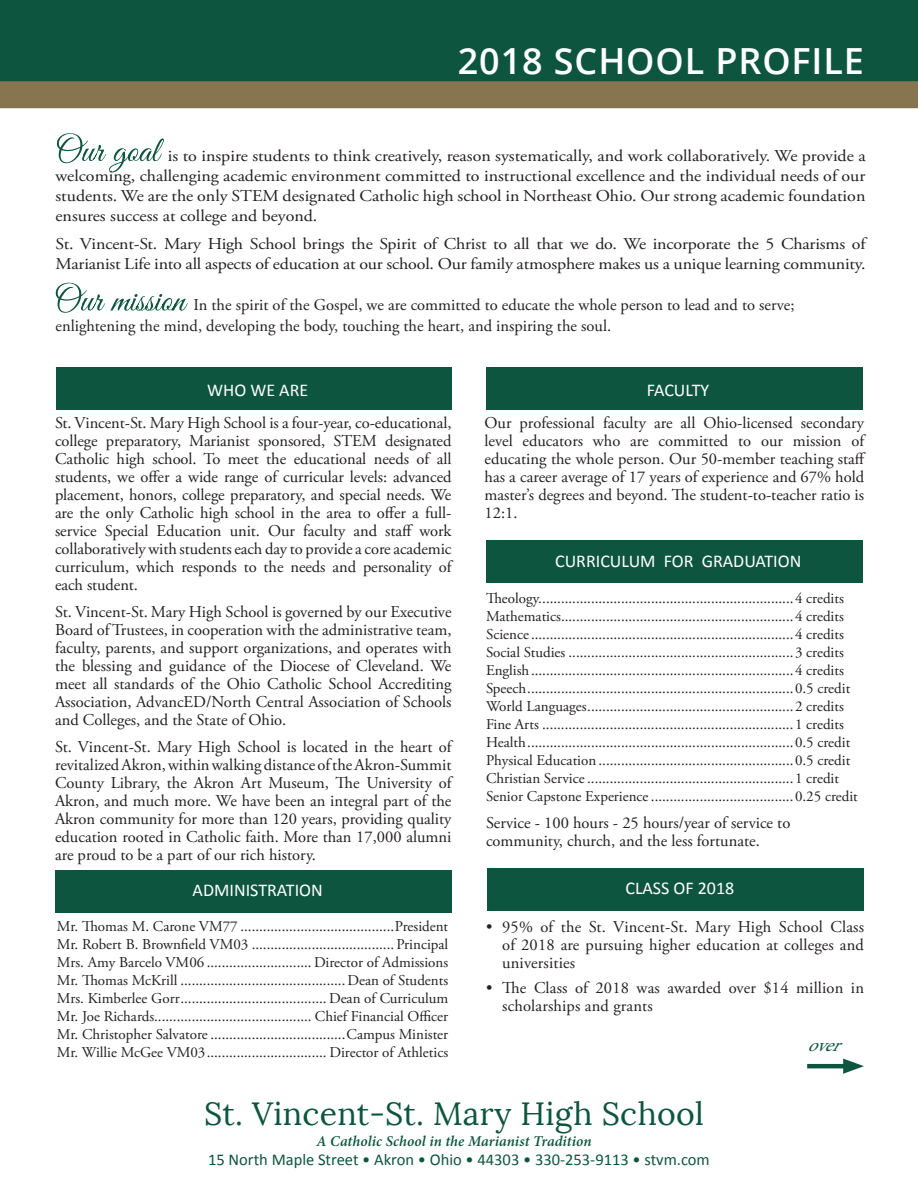
<style>
.page{position:relative;width:918px;height:1188px;background:#fff}
.page>*{position:absolute;margin:0;border:0;box-sizing:border-box;transform-origin:0 0}
.t1{font:600 36px "Open Sans";letter-spacing:.025em;color:#fff}
.t2{font:31.95px "Lora";letter-spacing:.01em;color:#0d553f}
.t3{font:18px "Calibri";color:#fff}
.t4{font:italic 18px "Minion Pro";color:#0d553f}
.t5{font:16.5px/18px "Adobe Garamond Pro";color:#231f20;text-align:justify}
.t6{font:16.5px/19.8px "Adobe Garamond Pro";color:#231f20;text-align:justify;scale:1.09 1}
.t7{font:16.5px "Calibri";color:#0d553f}
.t8{font:15px/18px "Adobe Garamond Pro";color:#231f20}
.t9{font:italic 600 15px "Minion Pro";letter-spacing:.005em;color:#0d553f}
</style>
<div class="page">
<div style="left:486px;top:541px;width:376px;height:42px;background:#0d553f"></div>
<div style="left:488px;top:868px;width:376px;height:42px;background:#0d553f"></div>
<div style="left:486px;top:367px;width:376px;height:42px;background:#0d553f"></div>
<div style="left:56px;top:870px;width:396px;height:42px;background:#0d553f"></div>
<div style="left:56px;top:367px;width:396px;height:42px;background:#0d553f"></div>
<div style="left:0;top:0;width:918px;height:81px;background:#0d553f"></div>
<div style="left:0;top:81px;width:918px;height:27px;background:#86754e"></div>
<svg style="left:57px;top:133px;width:107px;height:39px"></svg>
<svg style="left:56px;top:283px;width:132px;height:30px"></svg>
<hr style="left:807px;top:1064px;width:44px;height:4px;background:#0d553f">
<svg style="left:843px;top:1059px;width:21px;height:15px"></svg>
<h1 class="t1" style="left:458px;top:36px;width:408px">2018 SCHOOL PROFILE</h1>
<p class="t6" style="left:56px;top:147px;width:745px;text-indent:112px">is to inspire students to think creatively, reason systematically, and work collaboratively. We provide a welcoming, challenging academic environment committed to instructional excellence and the individual needs of our students. We are the only STEM designated Catholic high school in Northeast Ohio. Our strong academic foundation ensures success at college and beyond.</p>
<p class="t6" style="left:56px;top:235px;width:745px">St. Vincent-St. Mary High School brings the Spirit of Christ to all that we do. We incorporate the 5 Charisms of<br>Marianist Life into all aspects of education at our school. Our family atmosphere makes us a unique learning community.</p>
<p class="t5" style="left:55px;top:295px;width:741px;line-height:21px;text-indent:138px">In the spirit of the Gospel, we are committed to educate the whole person to lead and to serve; enlightening the mind, developing the body, touching the heart, and inspiring the soul.</p>
<p class="t3" style="left:207px;top:379px;width:103px">WHO WE ARE</p>
<p class="t3" style="left:647px;top:379px;width:64px">FACULTY</p>
<p class="t5" style="left:55px;top:414px;width:398px">St. Vincent-St. Mary High School is a four-year, co-educational, college preparatory, Marianist sponsored, STEM designated Catholic high school. To meet the educational needs of all students, we offer a wide range of curricular levels: advanced placement, honors, college preparatory, and special needs. We are the only Catholic high school in the area to offer a full&shy;service Special Education unit. Our faculty and staff work collaboratively with students each day to provide a core academic curriculum, which responds to the needs and personality of each student.</p>
<p class="t5" style="left:55px;top:604px;width:398px">St. Vincent-St. Mary High School is governed by our Executive Board of Trustees, in cooperation with the administrative team, faculty, parents, and support organizations, and operates with the blessing and guidance of the Diocese of Cleveland. We meet all standards of the Ohio Catholic School Accrediting Association, AdvancED/North Central Association of Schools and Colleges, and the State of Ohio.</p>
<p class="t5" style="left:55px;top:739px;width:398px">St. Vincent-St. Mary High School is located in the heart of revitalized Akron, within walking distance of the Akron-Summit County Library, the Akron Art Museum, The University of Akron, and much more. We have been an integral part of the Akron community for more than 120 years, providing quality education rooted in Catholic faith. More than 17,000 alumni are proud to be a part of our rich history.</p>
<p class="t5" style="left:485px;top:415px;width:383px">Our professional faculty are all Ohio-licensed secondary level educators who are committed to our mission of educating the whole person. Our 50-member teaching staff has a career average of 17 years of experience and 67% hold master’s degrees and beyond. The student-to-teacher ratio is 12:1.</p>
<p class="t3" style="left:555px;top:549px;width:248px">CURRICULUM FOR GRADUATION</p>
<p class="t8" style="left:486px;top:589px;width:373px">Theology....................................................................4 credits Mathematics..............................................................4 credits Science......................................................................4 credits Social Studies ............................................................3 credits English......................................................................4 credits Speech.......................................................................0.5 credit World Languages.......................................................2 credits Fine Arts ...................................................................1 credits Health.......................................................................0.5 credit Physical Education ....................................................0.5 credit Christian Service .......................................................1 credit Senior Capstone Experience ......................................0.25 credit</p>
<p class="t5" style="left:486px;top:814px;width:306px">Service - 100 hours - 25 hours/year of service to community, church, and the less fortunate.</p>
<p class="t3" style="left:193px;top:879px;width:132px">ADMINISTRATION</p>
<p class="t3" style="left:625px;top:877px;width:110px">CLASS OF 2018</p>
<p class="t8" style="left:57px;top:918px;width:393px;text-align:justify">Mr. Thomas M. Carone VM77 .........................................President Mr. Robert B. Brownfield VM03 ...................................... Principal Mrs. Amy Barcelo VM06 ............................ Director of Admissions Mr. Thomas McKrill ............................................Dean of Students Mrs. Kimberlee Gorr....................................... Dean of Curriculum Mr. Joe Richards.......................................... Chief Financial Officer Mr. Christopher Salvatore ....................................Campus Minister Mr. Willie McGee VM03................................ Director of Athletics</p>
<p class="t5" style="left:502px;top:918px;width:363px;text-indent:-16px">• 95% of the St. Vincent-St. Mary High School Class of 2018 are pursuing higher education at colleges and universities</p>
<p class="t5" style="left:502px;top:979px;width:363px;text-indent:-16px">• The Class of 2018 was awarded over $14 million in scholarships and grants</p>
<p class="t4" style="left:807px;top:1033px;width:47px">over</p>
<h2 class="t2" style="left:204px;top:1094px;width:501px">St. Vincent-St. Mary High School</h2>
<p class="t9" style="left:317px;top:1131px;width:277px">A Catholic School in the Marianist Tradition</p>
<p class="t7" style="left:208px;top:1149px;width:503px">15 North Maple Street • Akron • Ohio • 44303 • 330-253-9113 • stvm.com</p>
</div>
